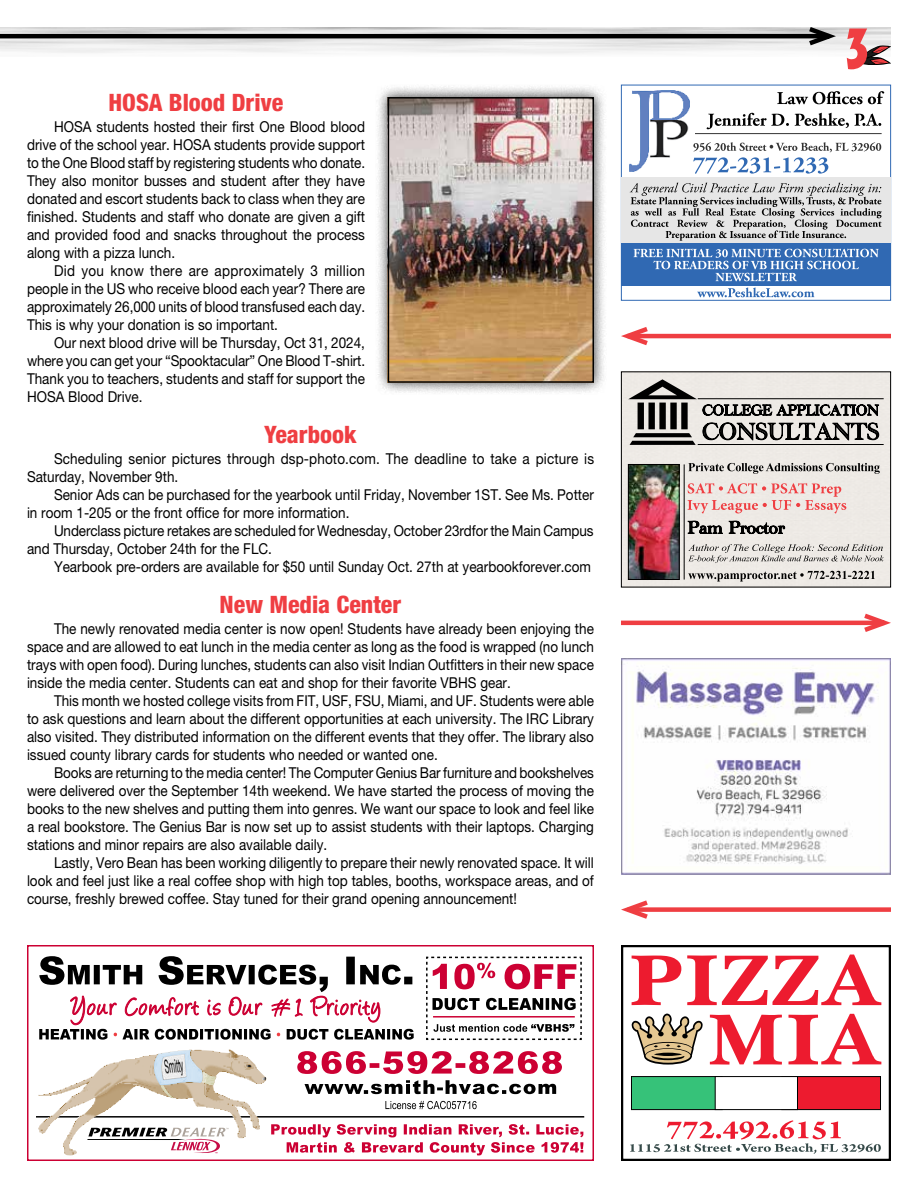
<style>
.page{position:relative;width:918px;height:1188px;background:#fff}
.page>*{position:absolute;margin:0;border:0;box-sizing:border-box;transform-origin:0 0}
.t1{font:55.35px "Applause Condensed";color:#ef3e42}
.t2{font:800 condensed 24px "Helvetica Neue LT Pro";color:#ef3e42}
.t3{font:15px/18px "Helvetica Neue LT Pro";color:#000;text-align:justify;scale:.9 1}
</style>
<div class="page">
<svg style="left:0;top:27px;width:1px;height:29px"></svg>
<hr style="left:0;top:34px;width:829px;height:4px;background:#000">
<svg style="left:804px;top:27px;width:39px;height:22px"></svg>
<svg style="left:850px;top:45px;width:41px;height:20px"></svg>
<hr style="left:621px;top:621px;width:263px;height:4px;background:#ef3e42">
<svg style="left:859px;top:613px;width:32px;height:19px"></svg>
<hr style="left:628px;top:334px;width:263px;height:4px;background:#ef3e42">
<svg style="left:621px;top:327px;width:32px;height:19px"></svg>
<div style="left:628px;top:907px;width:263px;height:5px;background:#ef3e42"></div>
<svg style="left:621px;top:900px;width:32px;height:19px"></svg>
<div style="left:375px;top:85px;width:232px;height:310px;background:#000;opacity:.75"></div>
<img style="left:391px;top:100px;width:200px;height:280px">
<div style="left:388px;top:97px;width:206px;height:286px;border:2px solid #000"></div>
<div style="left:621px;top:85px;width:270px;height:216px;border:1px solid #3069b3"></div>
<img style="left:629px;top:90px;width:61px;height:82px">
<div style="left:621px;top:177px;width:270px;height:72px;background:#e6e6e6"></div>
<hr style="left:693px;top:133px;width:189px;height:1px;background:#333">
<div style="left:621px;top:243px;width:270px;height:43px;background:#3069b3"></div>
<svg style="left:707px;top:113px;width:174px;height:16px"></svg>
<svg style="left:777px;top:91px;width:107px;height:13px"></svg>
<svg style="left:697px;top:287px;width:117px;height:10px"></svg>
<svg style="left:630px;top:183px;width:252px;height:58px"></svg>
<svg style="left:633px;top:249px;width:246px;height:32px"></svg>
<img style="left:650px;top:121px;width:44px;height:51px">
<svg style="left:693px;top:142px;width:188px;height:32px"></svg>
<div style="left:623px;top:373px;width:266px;height:212px;background:#eeeae5"></div>
<svg style="left:688px;top:571px;width:187px;height:11px;background:#b6b3af"></svg>
<svg style="left:688px;top:544px;width:196px;height:19px;background:#cbc8c4"></svg>
<svg style="left:688px;top:521px;width:97px;height:13px"></svg>
<svg style="left:688px;top:463px;width:192px;height:11px;background:#adaaa7"></svg>
<svg style="left:628px;top:379px;width:69px;height:66px;background:#898785"></svg>
<svg style="left:703px;top:423px;width:176px;height:17px;background:#8a8885"></svg>
<svg style="left:703px;top:404px;width:176px;height:12px;background:#72706e"></svg>
<hr style="left:698px;top:398px;width:186px;height:1px;background:#000">
<hr style="left:698px;top:444px;width:186px;height:1px;background:#000">
<hr style="left:684px;top:464px;width:1px;height:116px;background:#000">
<img style="left:630px;top:466px;width:48px;height:112px">
<div style="left:628px;top:464px;width:52px;height:116px;border:1px solid #000"></div>
<div style="left:621px;top:371px;width:270px;height:216px;border:1px solid #000"></div>
<svg style="left:688px;top:483px;width:158px;height:30px;background:#edc8c5"></svg>
<img style="left:621px;top:658px;width:270px;height:216px">
<svg style="left:630px;top:1120px;width:251px;height:34px"></svg>
<div style="left:621px;top:945px;width:270px;height:216px;border:2px solid #000"></div>
<div style="left:781px;top:1076px;width:100px;height:34px;background:#ed1b2f;border:1px solid #000"></div>
<div style="left:631px;top:1076px;width:92px;height:34px;background:#36c279;border:1px solid #000"></div>
<div style="left:715px;top:1076px;width:83px;height:34px;background:#fff;border:1px solid #000"></div>
<svg style="left:710px;top:1014px;width:171px;height:51px"></svg>
<svg style="left:632px;top:955px;width:249px;height:50px"></svg>
<svg style="left:631px;top:1014px;width:72px;height:51px"></svg>
<hr style="left:36px;top:1116px;width:548px;height:2px;background:#000">
<div style="left:27px;top:945px;width:567px;height:216px;border:2px solid #c03"></div>
<svg style="left:271px;top:1124px;width:312px;height:31px"></svg>
<svg style="left:297px;top:1051px;width:265px;height:23px"></svg>
<svg style="left:305px;top:1080px;width:251px;height:14px"></svg>
<div style="left:378px;top:1094px;width:106px;height:23px;background:#fff"></div>
<svg style="left:385px;top:1101px;width:92px;height:8px"></svg>
<svg style="left:426px;top:956px;width:156px;height:84px"></svg>
<hr style="left:433px;top:1016px;width:142px;height:2px;background:#c03">
<svg style="left:39px;top:956px;width:375px;height:84px"></svg>
<img style="left:38px;top:1050px;width:192px;height:106px">
<img style="left:147px;top:1050px;width:57px;height:36px">
<svg style="left:262px;top:1077px;width:5px;height:4px"></svg>
<img style="left:202px;top:1071px;width:14px;height:14px">
<img style="left:161px;top:1085px;width:14px;height:14px">
<h2 class="t2" style="left:109px;top:88px;width:177px">HOSA Blood Drive</h2>
<p class="t3" style="left:27px;top:118px;width:377px;text-indent:27px">HOSA students hosted their first One Blood blood drive of the school year. HOSA students provide support to the One Blood staff by registering students who donate.<br>They also monitor busses and student after they have donated and escort students back to class when they are finished. Students and staff who donate are given a gift and provided food and snacks throughout the process along with a pizza lunch.</p>
<p class="t3" style="left:27px;top:262px;width:377px;text-indent:27px">Did you know there are approximately 3 million people in the US who receive blood each year? There are approximately 26,000 units of blood transfused each day.<br>This is why your donation is so important.</p>
<p class="t3" style="left:27px;top:334px;width:377px;text-indent:27px">Our next blood drive will be Thursday, Oct 31, 2024, where you can get your “Spooktacular” One Blood T-shirt.<br>Thank you to teachers, students and staff for support the HOSA Blood Drive.</p>
<h2 class="t2" style="left:264px;top:420px;width:94px">Yearbook</h2>
<p class="t3" style="left:27px;top:450px;width:632px;text-indent:27px">Scheduling senior pictures through dsp-photo.com. The deadline to take a picture is<br>Saturday, November 9th.</p>
<p class="t3" style="left:27px;top:486px;width:631px;text-indent:27px">Senior Ads can be purchased for the yearbook until Friday, November 1ST. See Ms. Potter in room 1-205 or the front office for more information.</p>
<p class="t3" style="left:27px;top:522px;width:631px;text-indent:27px">Underclass picture retakes are scheduled for Wednesday, October 23rdfor the Main Campus and Thursday, October 24th for the FLC.</p>
<p class="t3" style="left:54px;top:558px;width:598px">Yearbook pre-orders are available for $50 until Sunday Oct. 27th at yearbookforever.com</p>
<h2 class="t2" style="left:220px;top:590px;width:183px">New Media Center</h2>
<p class="t3" style="left:27px;top:620px;width:632px;text-indent:27px">The newly renovated media center is now open! Students have already been enjoying the space and are allowed to eat lunch in the media center as long as the food is wrapped (no lunch trays with open food). During lunches, students can also visit Indian Outfitters in their new space inside the media center. Students can eat and shop for their favorite VBHS gear.</p>
<p class="t3" style="left:27px;top:692px;width:632px;text-indent:27px">This month we hosted college visits from FIT, USF, FSU, Miami, and UF. Students were able to ask questions and learn about the different opportunities at each university. The IRC Library also visited. They distributed information on the different events that they offer. The library also issued county library cards for students who needed or wanted one.</p>
<p class="t3" style="left:27px;top:764px;width:632px;text-indent:27px">Books are returning to the media center! The Computer Genius Bar furniture and bookshelves were delivered over the September 14th weekend. We have started the process of moving the books to the new shelves and putting them into genres. We want our space to look and feel like a real bookstore. The Genius Bar is now set up to assist students with their laptops. Charging stations and minor repairs are also available daily.</p>
<p class="t3" style="left:27px;top:854px;width:631px;text-indent:27px">Lastly, Vero Bean has been working diligently to prepare their newly renovated space. It will look and feel just like a real coffee shop with high top tables, booths, workspace areas, and of course, freshly brewed coffee. Stay tuned for their grand opening announcement!</p>
<h1 class="t1" style="left:845px;top:14px;width:26px">3</h1>
</div>
